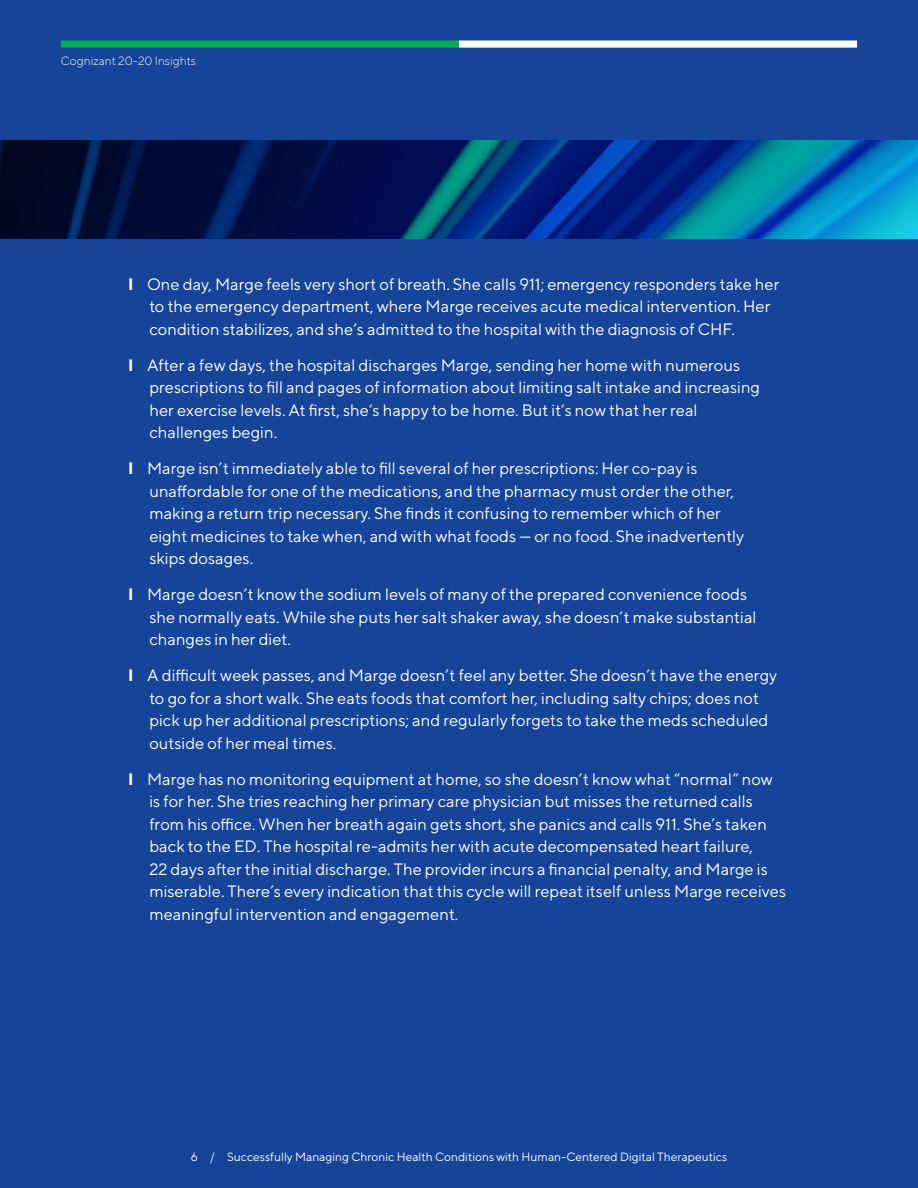
<style>
.page{position:relative;width:918px;height:1188px;background:#164499}
.page>*{position:absolute;margin:0;border:0;box-sizing:border-box;transform-origin:0 0}
.t1{font:16.5px/22.5px "TT Norms";color:#fff}
.Folio_Centered_8_10{font:12px "TT Norms";color:#fff}
.Running_header_left{font:300 12px "TT Norms";color:#fff}
</style>
<div class="page">
<div style="left:459px;top:40px;width:398px;height:8px;background:#fff"></div>
<div style="left:61px;top:40px;width:398px;height:8px;background:#00af54"></div>
<img style="left:0;top:141px;width:918px;height:97px">
<p class="Running_header_left" style="left:61px;top:53px;width:137px">Cognizant 20-20 Insights</p>
<p class="t1" style="left:149px;top:273px;width:632px;text-indent:-20px">❙ One day, Marge feels very short of breath. She calls 911; emergency responders take her to the emergency department, where Marge receives acute medical intervention. Her condition stabilizes, and she’s admitted to the hospital with the diagnosis of CHF.</p>
<p class="t1" style="left:149px;top:354px;width:612px;text-indent:-20px">❙ After a few days, the hospital discharges Marge, sending her home with numerous prescriptions to fill and pages of information about limiting salt intake and increasing her exercise levels. At first, she’s happy to be home. But it’s now that her real challenges begin.</p>
<p class="t1" style="left:149px;top:457px;width:596px;text-indent:-20px">❙ Marge isn’t immediately able to fill several of her prescriptions: Her co-pay is unaffordable for one of the medications, and the pharmacy must order the other, making a return trip necessary. She finds it confusing to remember which of her eight medicines to take when, and with what foods — or no food. She inadvertently skips dosages.</p>
<p class="t1" style="left:149px;top:583px;width:609px;text-indent:-20px">❙ Marge doesn’t know the sodium levels of many of the prepared convenience foods she normally eats. While she puts her salt shaker away, she doesn’t make substantial changes in her diet.</p>
<p class="t1" style="left:149px;top:664px;width:629px;text-indent:-20px">❙ A difficult week passes, and Marge doesn’t feel any better. She doesn’t have the energy to go for a short walk. She eats foods that comfort her, including salty chips; does not pick up her additional prescriptions; and regularly forgets to take the meds scheduled outside of her meal times.</p>
<p class="t1" style="left:149px;top:768px;width:638px;text-indent:-20px">❙ Marge has no monitoring equipment at home, so she doesn’t know what “normal” now is for her. She tries reaching her primary care physician but misses the returned calls from his office. When her breath again gets short, she panics and calls 911. She’s taken back to the ED. The hospital re-admits her with acute decompensated heart failure,<br>22 days after the initial discharge. The provider incurs a financial penalty, and Marge is miserable. There’s every indication that this cycle will repeat itself unless Marge receives meaningful intervention and engagement.</p>
<p class="Folio_Centered_8_10" style="left:191px;top:1149px;width:538px">6 / Successfully Managing Chronic Health Conditions with Human-Centered Digital Therapeutics</p>
</div>
